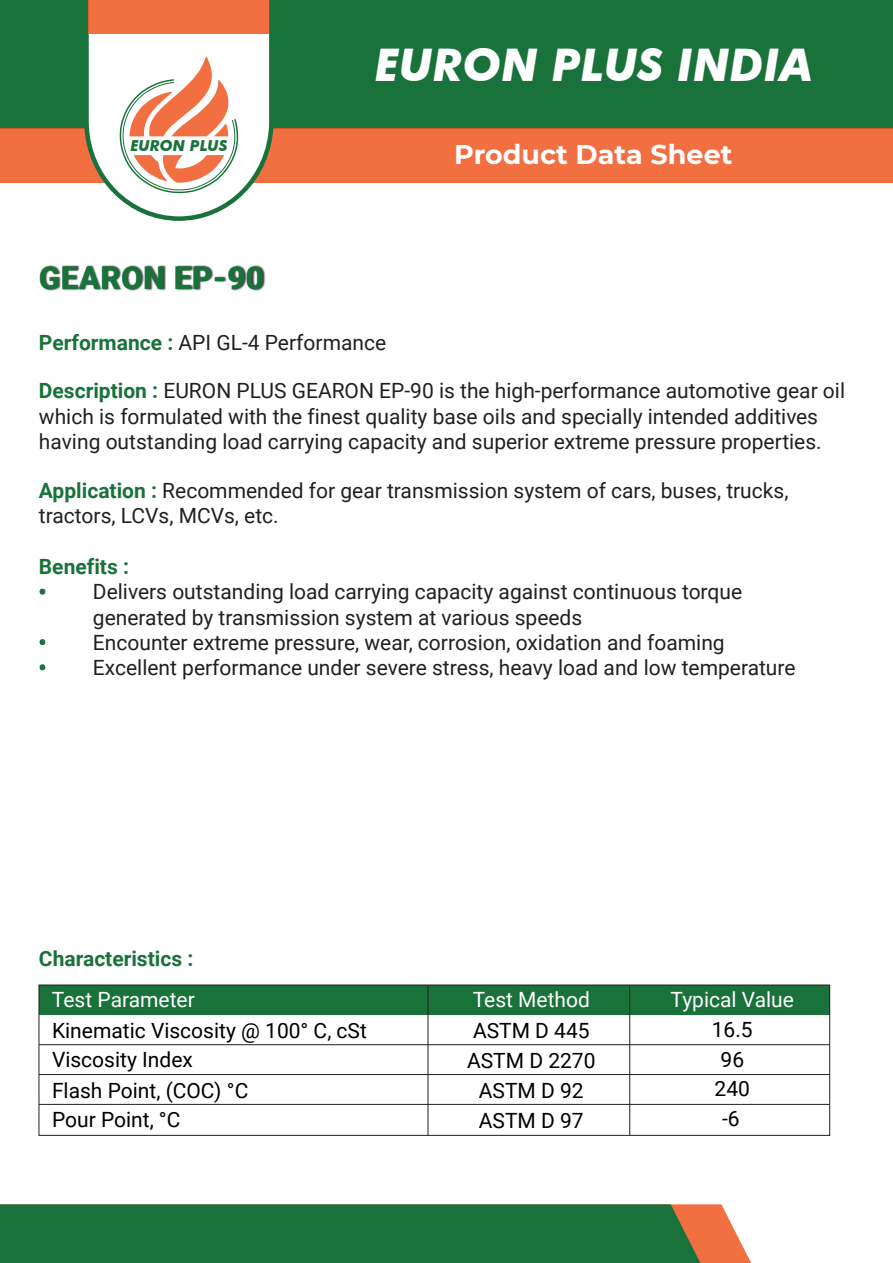
<style>
.page{position:relative;width:893px;height:1263px;background:#fff}
.page>*{position:absolute;margin:0;border:0;box-sizing:border-box;transform-origin:0 0}
.t1{font:italic 700 45px "Futura BT";color:#fff}
.t2{font:900 31.5px "Roboto";letter-spacing:.01em;color:#1a723b}
.t3{font:700 27px "Montserrat";color:#fff}
.t4{font:21px/25.2px "Roboto";color:#231f20}
.t5{font:21px/29.8px "Roboto";color:#000;text-align:center}
.t6{font:21px "Roboto";color:#fff}
.t7{font:700 21px "Roboto";color:#1a723b}
.t8{font:italic 700 15.15px "Futura BT";color:#1a723b}
.s1{font-weight:700;color:#1a723b}
.s2{color:#1a723b}
</style>
<div class="page">
<svg style="left:700px;top:1204px;width:51px;height:59px;fill:#f26f42"></svg>
<div style="left:0;top:1204px;width:700px;height:59px;background:#1a723b"></div>
<div style="left:0;top:0;width:893px;height:129px;background:#1a723b"></div>
<div style="left:0;top:129px;width:893px;height:54px;background:#f26f42"></div>
<svg style="left:82px;top:0;width:194px;height:221px"></svg>
<div style="left:88px;top:0;width:181px;height:34px;background:#f26f42"></div>
<img style="left:40px;top:265px;width:226px;height:26px">
<svg style="left:39px;top:588px;width:7px;height:7px"></svg>
<svg style="left:39px;top:639px;width:7px;height:6px"></svg>
<svg style="left:39px;top:664px;width:7px;height:7px"></svg>
<div style="left:39px;top:985px;width:791px;height:30px;background:#1a723b"></div>
<div style="left:39px;top:985px;width:791px;height:151px;border:1px solid #231f20"></div>
<hr style="left:39px;top:1044px;width:791px;height:1px;background:#231f20">
<hr style="left:39px;top:1074px;width:791px;height:1px;background:#231f20">
<hr style="left:39px;top:1104px;width:791px;height:1px;background:#231f20">
<hr style="left:428px;top:985px;width:1px;height:150px;background:#231f20">
<hr style="left:629px;top:985px;width:1px;height:150px;background:#231f20">
<p class="t8" style="left:130px;top:136px;width:99px">EURON PLUS</p>
<h2 class="t2" style="left:39px;top:255px;width:226px">GEARON EP-90</h2>
<h1 class="t1" style="left:375px;top:37px;width:439px">EURON PLUS INDIA</h1>
<p class="t3" style="left:454px;top:135px;width:280px">Product Data Sheet</p>
<p class="t4" style="left:39px;top:329px;width:349px"><span class="s1">Performance :</span> API GL-4 Performance</p>
<p class="t4" style="left:39px;top:378px;width:808px"><span class="s1">Description :</span> EURON PLUS GEARON EP-90 is the high-performance automotive gear oil which is formulated with the finest quality base oils and specially intended additives having outstanding load carrying capacity and superior extreme pressure properties.</p>
<p class="t4" style="left:39px;top:477px;width:751px"><span class="s1">Application :</span> Recommended for gear transmission system of cars, buses, trucks, tractors, LCVs, MCVs, etc.</p>
<p class="t7" style="left:39px;top:552px;width:92px">Benefits :</p>
<p class="t4" style="left:93px;top:578px;width:651px;text-indent:-54px"><span class="s2">•</span> Delivers outstanding load carrying capacity against continuous torque generated by transmission system at various speeds</p>
<p class="t4" style="left:39px;top:629px;width:687px"><span class="s2">•</span> Encounter extreme pressure, wear, corrosion, oxidation and foaming</p>
<p class="t4" style="left:39px;top:654px;width:758px"><span class="s2">•</span> Excellent performance under severe stress, heavy load and low temperature</p>
<p class="t7" style="left:39px;top:944px;width:156px">Characteristics :</p>
<p class="t6" style="left:52px;top:985px;width:144px">Test Parameter</p>
<p class="t5" style="left:52px;top:1014px;width:316px;text-align:left">Kinematic Viscosity @ 100° C, cSt<br>Viscosity Index<br>Flash Point, (COC) °C<br>Pour Point, °C</p>
<p class="t6" style="left:473px;top:985px;width:119px">Test Method</p>
<p class="t5" style="left:467px;top:1014px;width:130px">ASTM D 445<br>ASTM D 2270<br>ASTM D 92<br>ASTM D 97</p>
<p class="t6" style="left:670px;top:985px;width:125px">Typical Value</p>
<p class="t5" style="left:712px;top:1014px;width:42px">16.5<br>96<br>240 -6</p>
</div>
